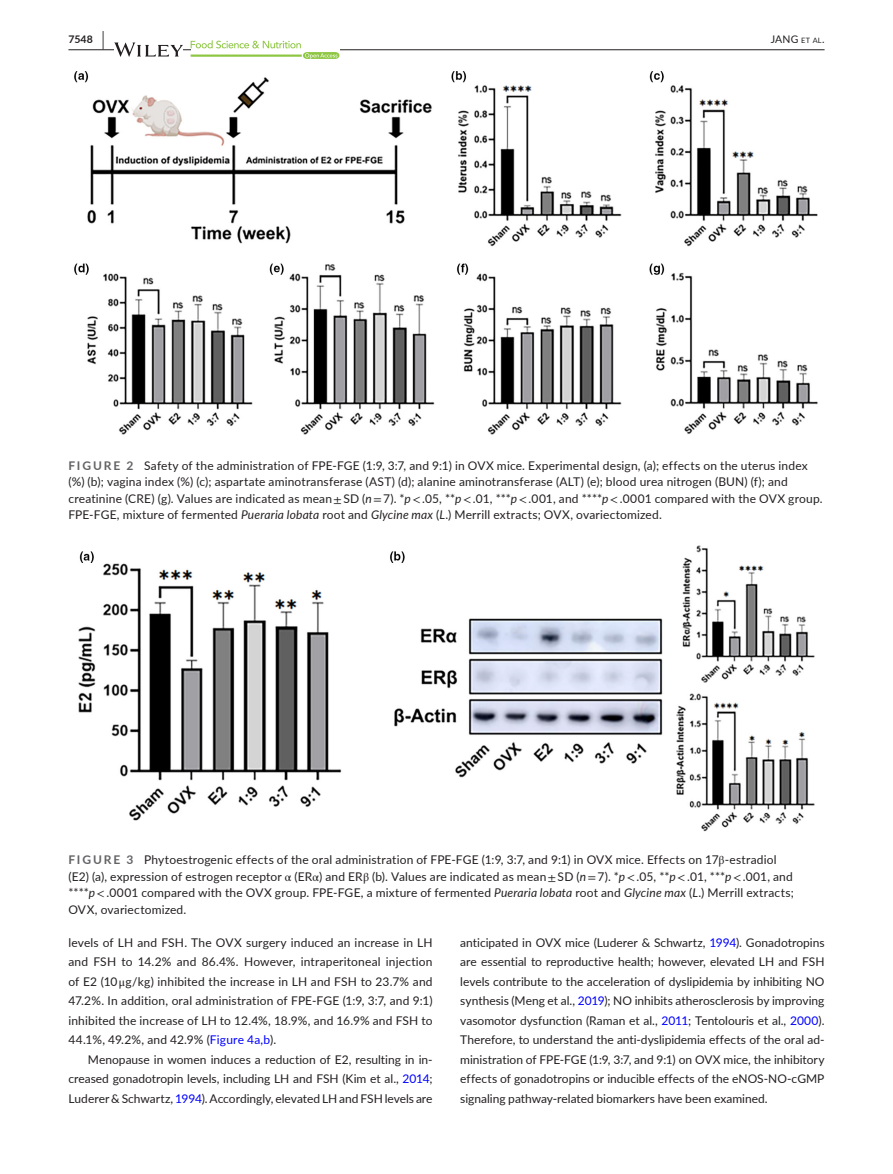
<style>
.page{position:relative;width:893px;height:1174px;background:#fff}
.page>*{position:absolute;margin:0;border:0;box-sizing:border-box;transform-origin:0 0}
.t1{font:12px/19.5px "Lato";letter-spacing:.015em;color:#231f20;text-align:justify}
.t2{font:10.5px "Lato";color:#231f20}
.t3{font:700 10.5px "Lato";color:#231f20}
.s1{font-size:19.5px}
.s2{font-size:7.35px}
.s3{font-weight:700;color:#636366}
.s4{font-family:"STIX"}
.s5{font-style:italic}
.s6{color:#00f}
</style>
<div class="page">
<hr style="left:68px;top:49px;width:756px;height:1px;background:#231f20">
<svg style="left:114px;top:42px;width:69px;height:15px"></svg>
<svg style="left:191px;top:40px;width:148px;height:19px"></svg>
<img style="left:74px;top:71px;width:744px;height:364px">
<img style="left:78px;top:545px;width:737px;height:287px">
<p class="t3" style="left:68px;top:31px;width:37px">7548 <span class="s1">|</span></p>
<p class="t2" style="left:771px;top:31px;width:55px">JANG <span class="s2">et al</span>.</p>
<p class="t1" style="left:68px;top:457px;width:756px;line-height:16.5px;text-align:left"><span class="s3">FIGURE 2</span> Safety of the administration of FPE-FGE (1:9, 3:7, and 9:1) in OVX mice. Experimental design, (a); effects on the uterus index (%) (b); vagina index (%) (c); aspartate aminotransferase (AST) (d); alanine aminotransferase (ALT) (e); blood urea nitrogen (BUN) (f); and creatinine (CRE) (g). Values are indicated as mean <span class="s4">±</span> SD (<span class="s5">n</span><span class="s4">=</span> 7). *<span class="s5">p</span><span class="s4">&lt;</span> .05, **<span class="s5">p</span><span class="s4">&lt;</span> .01, ***<span class="s5">p</span><span class="s4">&lt;</span> .001, and ****<span class="s5">p</span><span class="s4">&lt;</span> .0001 compared with the OVX group.<br>FPE-FGE, mixture of fermented <span class="s5">Pueraria lobata</span> root and <span class="s5">Glycine max</span> (<span class="s5">L</span>.) Merrill extracts; OVX, ovariectomized.</p>
<p class="t1" style="left:68px;top:851px;width:727px;line-height:16.5px;text-align:left"><span class="s3">FIGURE 3</span> Phytoestrogenic effects of the oral administration of FPE-FGE (1:9, 3:7, and 9:1) in OVX mice. Effects on 17<span class="s4">β</span>-estradiol (E2) (a), expression of estrogen receptor <span class="s4">α</span> (ER<span class="s4">α</span>) and ER<span class="s4">β</span> (b). Values are indicated as mean <span class="s4">±</span> SD (<span class="s5">n</span><span class="s4">=</span> 7). *<span class="s5">p</span><span class="s4">&lt;</span> .05, **<span class="s5">p</span><span class="s4">&lt;</span> .01, ***<span class="s5">p</span><span class="s4">&lt;</span> .001, and ****<span class="s5">p</span><span class="s4">&lt;</span> .0001 compared with the OVX group. FPE-FGE, a mixture of fermented <span class="s5">Pueraria lobata</span> root and <span class="s5">Glycine max</span> (<span class="s5">L</span>.) Merrill extracts; OVX, ovariectomized.</p>
<p class="t1" style="left:68px;top:932px;width:366px">levels of LH and FSH. The OVX surgery induced an increase in LH and FSH to 14.2% and 86.4%. However, intraperitoneal injection of E2 (10 <span class="s4">μ</span>g/kg) inhibited the increase in LH and FSH to 23.7% and 47.2%. In addition, oral administration of FPE-FGE (1:9, 3:7, and 9:1) inhibited the increase of LH to 12.4%, 18.9%, and 16.9% and FSH to 44.1%, 49.2%, and 42.9% (<span class="s6">Figure 4a,b</span>).</p>
<p class="t1" style="left:68px;top:1049px;width:366px;text-indent:20px">Menopause in women induces a reduction of E2, resulting in in&shy;creased gonadotropin levels, including LH and FSH (Kim et al., <span class="s6">2014</span>; Luderer &amp; Schwartz, <span class="s6">1994</span>). Accordingly, elevated LH and FSH levels are</p>
<p class="t1" style="left:460px;top:932px;width:366px">anticipated in OVX mice (Luderer &amp; Schwartz, <span class="s6">1994</span>). Gonadotropins are essential to reproductive health; however, elevated LH and FSH levels contribute to the acceleration of dyslipidemia by inhibiting NO synthesis (Meng et al., <span class="s6">2019</span>); NO inhibits atherosclerosis by improving vasomotor dysfunction (Raman et al., <span class="s6">2011</span>; Tentolouris et al., <span class="s6">2000</span>).<br>Therefore, to understand the anti-dyslipidemia effects of the oral ad&shy;ministration of FPE-FGE (1:9, 3:7, and 9:1) on OVX mice, the inhibitory effects of gonadotropins or inducible effects of the eNOS-NO-cGMP signaling pathway-related biomarkers have been examined.</p>
</div>
